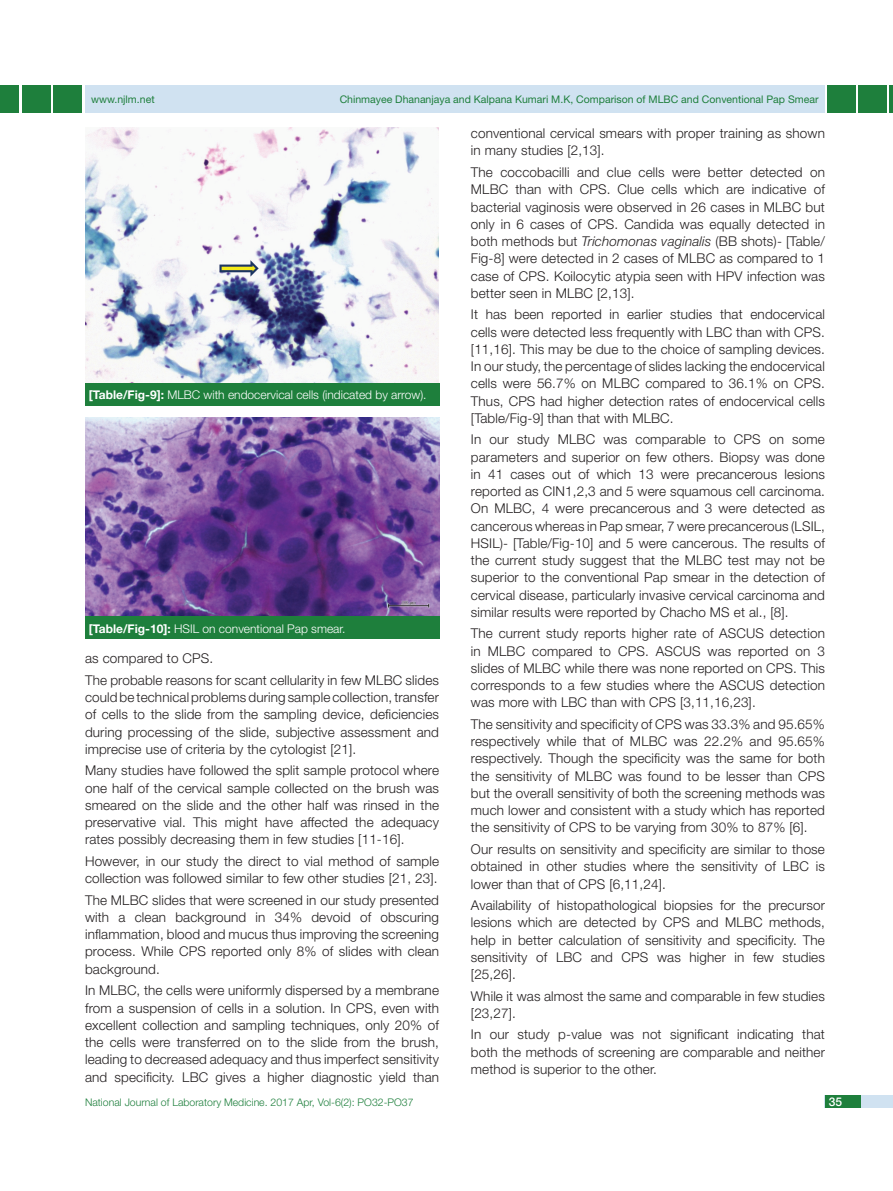
<style>
.page{position:relative;width:893px;height:1191px;background:#fff}
.page>*{position:absolute;margin:0;border:0;box-sizing:border-box;transform-origin:0 0}
.Body_Text{font:300 13.5px/17.2px "Helvetica Neue";letter-spacing:.01em;color:#231f20;text-align:justify}
.Table_text{font:300 12px "Helvetica Neue";color:#fff}
.t1{font:500 12px "Helvetica Neue";color:#fff}
.t2{font:10.5px "Helvetica Neue";color:#1e7f3c}
.t3{font:300 10.5px "Helvetica Neue";color:#1e7f3c}
.s1{font-weight:700}
.s2{font-style:italic}
</style>
<div class="page">
<div style="left:85px;top:85px;width:740px;height:28px;background:#d0e2f1"></div>
<div style="left:0;top:85px;width:19px;height:28px;background:#1e7f3c"></div>
<div style="left:22px;top:85px;width:29px;height:28px;background:#1e7f3c"></div>
<hr style="left:889px;top:85px;width:4px;height:28px;background:#1e7f3c">
<div style="left:858px;top:85px;width:29px;height:28px;background:#1e7f3c"></div>
<div style="left:825px;top:1095px;width:68px;height:13px;background:#d0e2f1"></div>
<div style="left:825px;top:1095px;width:35px;height:13px;background:#1e7f3c"></div>
<div style="left:53px;top:85px;width:29px;height:28px;background:#1e7f3c"></div>
<div style="left:827px;top:85px;width:29px;height:28px;background:#1e7f3c"></div>
<img style="left:85px;top:128px;width:354px;height:255px">
<img style="left:85px;top:418px;width:354px;height:199px">
<div style="left:85px;top:383px;width:354px;height:23px;background:#1e7f3c"></div>
<div style="left:85px;top:617px;width:354px;height:22px;background:#1e7f3c"></div>
<p class="t2" style="left:91px;top:93px;width:65px">www.njlm.net</p>
<p class="t2" style="left:340px;top:93px;width:480px">Chinmayee Dhananjaya and Kalpana Kumari M.K, Comparison of MLBC and Conventional Pap Smear</p>
<p class="Table_text" style="left:89px;top:388px;width:339px"><span class="s1">[Table/Fig-9]:</span> MLBC with endocervical cells (indicated by arrow).</p>
<p class="Table_text" style="left:89px;top:621px;width:258px"><span class="s1">[Table/Fig-10]:</span> HSIL on conventional Pap smear.</p>
<p class="Body_Text" style="left:85px;top:649px;width:130px">as compared to CPS.</p>
<p class="Body_Text" style="left:85px;top:671px;width:355px">The probable reasons for scant cellularity in few MLBC slides could be technical problems during sample collection, transfer of cells to the slide from the sampling device, deficiencies during processing of the slide, subjective assessment and imprecise use of criteria by the cytologist [21].</p>
<p class="Body_Text" style="left:85px;top:761px;width:356px">Many studies have followed the split sample protocol where one half of the cervical sample collected on the brush was smeared on the slide and the other half was rinsed in the preservative vial. This might have affected the adequacy rates possibly decreasing them in few studies [11-16].</p>
<p class="Body_Text" style="left:85px;top:852px;width:355px">However, in our study the direct to vial method of sample collection was followed similar to few other studies [21, 23].</p>
<p class="Body_Text" style="left:85px;top:891px;width:355px">The MLBC slides that were screened in our study presented with a clean background in 34% devoid of obscuring inflammation, blood and mucus thus improving the screening process. While CPS reported only 8% of slides with clean background.</p>
<p class="Body_Text" style="left:85px;top:981px;width:356px">In MLBC, the cells were uniformly dispersed by a membrane from a suspension of cells in a solution. In CPS, even with excellent collection and sampling techniques, only 20% of the cells were transferred on to the slide from the brush, leading to decreased adequacy and thus imperfect sensitivity and specificity. LBC gives a higher diagnostic yield than</p>
<p class="Body_Text" style="left:471px;top:124px;width:356px">conventional cervical smears with proper training as shown in many studies [2,13].</p>
<p class="Body_Text" style="left:471px;top:163px;width:355px">The coccobacilli and clue cells were better detected on MLBC than with CPS. Clue cells which are indicative of bacterial vaginosis were observed in 26 cases in MLBC but only in 6 cases of CPS. Candida was equally detected in both methods but <span class="s2">Trichomonas vaginalis</span> (BB shots)- [Table/ Fig-8] were detected in 2 cases of MLBC as compared to 1 case of CPS. Koilocytic atypia seen with HPV infection was better seen in MLBC [2,13].</p>
<p class="Body_Text" style="left:471px;top:305px;width:356px">It has been reported in earlier studies that endocervical cells were detected less frequently with LBC than with CPS. [11,16]. This may be due to the choice of sampling devices.<br>In our study, the percentage of slides lacking the endocervical cells were 56.7% on MLBC compared to 36.1% on CPS.<br>Thus, CPS had higher detection rates of endocervical cells [Table/Fig-9] than that with MLBC.</p>
<p class="Body_Text" style="left:471px;top:430px;width:356px">In our study MLBC was comparable to CPS on some parameters and superior on few others. Biopsy was done in 41 cases out of which 13 were precancerous lesions reported as CIN1,2,3 and 5 were squamous cell carcinoma.<br>On MLBC, 4 were precancerous and 3 were detected as cancerous whereas in Pap smear, 7 were precancerous (LSIL, HSIL)- [Table/Fig-10] and 5 were cancerous. The results of the current study suggest that the MLBC test may not be superior to the conventional Pap smear in the detection of cervical disease, particularly invasive cervical carcinoma and similar results were reported by Chacho MS et al., [8].</p>
<p class="Body_Text" style="left:471px;top:624px;width:355px">The current study reports higher rate of ASCUS detection in MLBC compared to CPS. ASCUS was reported on 3 slides of MLBC while there was none reported on CPS. This corresponds to a few studies where the ASCUS detection was more with LBC than with CPS [3,11,16,23].</p>
<p class="Body_Text" style="left:471px;top:715px;width:356px">The sensitivity and specificity of CPS was 33.3% and 95.65% respectively while that of MLBC was 22.2% and 95.65% respectively. Though the specificity was the same for both the sensitivity of MLBC was found to be lesser than CPS but the overall sensitivity of both the screening methods was much lower and consistent with a study which has reported the sensitivity of CPS to be varying from 30% to 87% [6].</p>
<p class="Body_Text" style="left:471px;top:840px;width:355px">Our results on sensitivity and specificity are similar to those obtained in other studies where the sensitivity of LBC is lower than that of CPS [6,11,24].</p>
<p class="Body_Text" style="left:471px;top:896px;width:356px">Availability of histopathological biopsies for the precursor lesions which are detected by CPS and MLBC methods, help in better calculation of sensitivity and specificity. The sensitivity of LBC and CPS was higher in few studies [25,26].</p>
<p class="Body_Text" style="left:471px;top:986px;width:355px">While it was almost the same and comparable in few studies [23,27].</p>
<p class="Body_Text" style="left:471px;top:1025px;width:355px">In our study p-value was not significant indicating that both the methods of screening are comparable and neither method is superior to the other.</p>
<p class="t3" style="left:85px;top:1096px;width:330px">National Journal of Laboratory Medicine. 2017 Apr, Vol-6(2): PO32-PO37</p>
<p class="t1" style="left:829px;top:1094px;width:15px">35</p>
</div>
